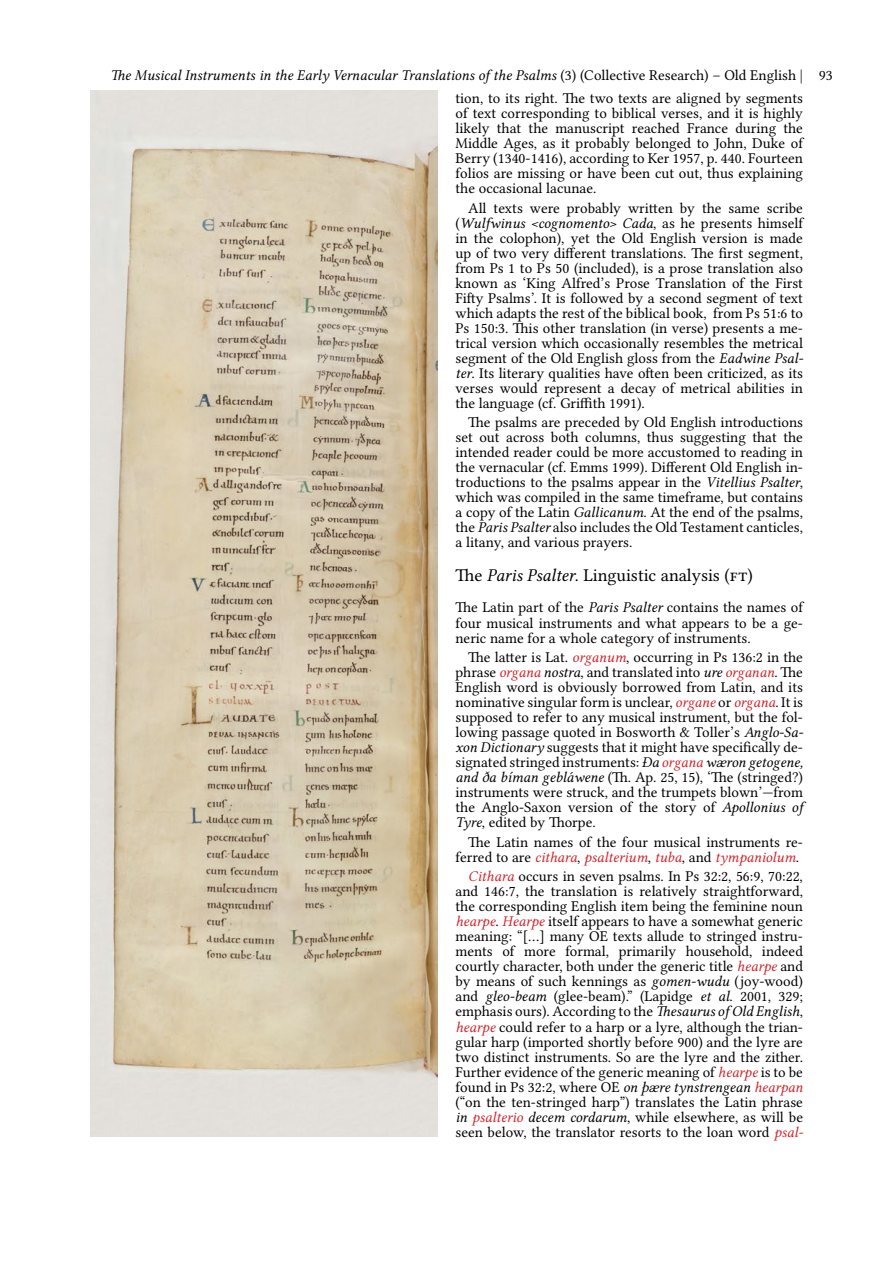
<style>
.page{position:relative;width:893px;height:1263px;background:#fff}
.page>*{position:absolute;margin:0;border:0;box-sizing:border-box;transform-origin:0 0}
.t1{font:18px "Lin Libertine O";color:#000}
.t2{font:15px/15px "Lin Libertine O";color:#000;text-align:justify}
.t3{font:15px "Lin Libertine OI";color:#000}
.t4{font:15px "Lin Libertine OI";color:#d2232a}
.s1{font-family:"Lin Libertine O"}
.s2{font-family:"Lin Libertine OI"}
.s3{font-family:"Lin Libertine OI";color:#d2232a}
.s4{font-family:"Lin Libertine O";color:#000}
</style>
<div class="page">
<img style="left:90px;top:90px;width:347px;height:1047px">
<p class="t3" style="left:110px;top:66px;width:724px">The Musical Instruments in the Early Vernacular Translations of the Psalms <span class="s1">(3) (Collective Research) – Old English | 93</span></p>
<p class="t2" style="left:455px;top:89px;width:350px">tion, to its right. The two texts are aligned by segments of text corresponding to biblical verses, and it is highly likely that the manuscript reached France during the Middle Ages, as it probably belonged to John, Duke of Berry (1340-1416), according to Ker 1957, p. 440. Fourteen folios are missing or have been cut out, thus explaining the occasional lacunae.</p>
<p class="t2" style="left:468px;top:199px;width:336px">All texts were probably written by the same scribe</p>
<p class="t3" style="left:455px;top:214px;width:350px"><span class="s1">(</span>Wulfwinus &lt;cognomento&gt; Cada<span class="s1">, as he presents himself</span></p>
<p class="t2" style="left:455px;top:229px;width:349px">in the colophon), yet the Old English version is made up of two very different translations. The first segment, from Ps 1 to Ps 50 (included), is a prose translation also known as ‘King Alfred’s Prose Translation of the First Fifty Psalms’. It is followed by a second segment of text which adapts the rest of the biblical book, from Ps 51:6 to Ps 150:3. This other translation (in verse) presents a me&shy;trical version which occasionally resembles the metrical segment of the Old English gloss from the <span class="s2">Eadwine Psal&shy;ter</span>. Its literary qualities have often been criticized, as its verses would represent a decay of metrical abilities in the language (cf. Griffith 1991).</p>
<p class="t2" style="left:455px;top:413px;width:349px;text-indent:13px">The psalms are preceded by Old English introductions set out across both columns, thus suggesting that the intended reader could be more accustomed to reading in the vernacular (cf. Emms 1999). Different Old English in&shy;troductions to the psalms appear in the <span class="s2">Vitellius Psalter</span>, which was compiled in the same timeframe, but contains a copy of the Latin <span class="s2">Gallicanum</span>. At the end of the psalms, the <span class="s2">Paris Psalter</span> also includes the Old Testament canticles, a litany, and various prayers.</p>
<p class="t1" style="left:455px;top:561px;width:299px">The <span class="s2">Paris Psalter</span>. Linguistic analysis (ft)</p>
<p class="t2" style="left:455px;top:598px;width:350px">The Latin part of the <span class="s2">Paris Psalter</span> contains the names of four musical instruments and what appears to be a ge&shy;neric name for a whole category of instruments.</p>
<p class="t2" style="left:455px;top:648px;width:351px;text-align:left;text-indent:13px">The latter is Lat. <span class="s3">organum</span>, occurring in Ps 136:2 in the phrase <span class="s3">organa</span> <span class="s2">nostra</span>, and translated into <span class="s2">ure</span> <span class="s3">organan</span>. The English word is obviously borrowed from Latin, and its nominative singular form is unclear, <span class="s3">organe</span> or <span class="s3">organa</span>. It is supposed to refer to any musical instrument, but the fol&shy;lowing passage quoted in Bosworth &amp; Toller’s <span class="s2">Anglo-Sa&shy;xon Dictionary</span> suggests that it might have specifically de&shy;signated stringed instruments: <span class="s2">Ða</span> <span class="s3">organa</span> <span class="s2">wæron getogene, and ða bíman gebláwene</span> (Th. Ap. 25, 15), ‘The (stringed?) instruments were struck, and the trumpets blown’—from the Anglo-Saxon version of the story of <span class="s2">Apollonius of Tyre</span>, edited by Thorpe.</p>
<p class="t2" style="left:468px;top:833px;width:336px">The Latin names of the four musical instruments re-</p>
<p class="t4" style="left:455px;top:848px;width:345px"><span class="s4">ferred to are</span> cithara<span class="s4">,</span> psalterium<span class="s4">,</span> tuba<span class="s4">, and</span> tympaniolum<span class="s4">.</span></p>
<p class="t2" style="left:455px;top:867px;width:349px;text-indent:13px"><span class="s3">Cithara</span> occurs in seven psalms. In Ps 32:2, 56:9, 70:22, and 146:7, the translation is relatively straightforward, the corresponding English item being the feminine noun <span class="s3">hearpe</span>. <span class="s3">Hearpe</span> itself appears to have a somewhat generic meaning: “[...] many OE texts allude to stringed instru&shy;ments of more formal, primarily household, indeed courtly character, both under the generic title <span class="s3">hearpe</span> and by means of such kennings as <span class="s2">gomen-wudu</span> (joy-wood) and <span class="s2">gleo-beam</span> (glee-beam).” (Lapidge <span class="s2">et al</span>. 2001, 329; emphasis ours). According to the <span class="s2">Thesaurus of Old English</span>, <span class="s3">hearpe</span> could refer to a harp or a lyre, although the trian&shy;gular harp (imported shortly before 900) and the lyre are two distinct instruments. So are the lyre and the zither.<br>Further evidence of the generic meaning of <span class="s3">hearpe</span> is to be found in Ps 32:2, where OE <span class="s2">on þære tynstrengean</span> <span class="s3">hearpan </span>(“on the ten-stringed harp”) translates the Latin phrase <span class="s2">in</span> <span class="s3">psalterio</span> <span class="s2">decem cordarum</span>, while elsewhere, as will be seen below, the translator resorts to the loan word <span class="s3">psal-</span></p>
</div>
